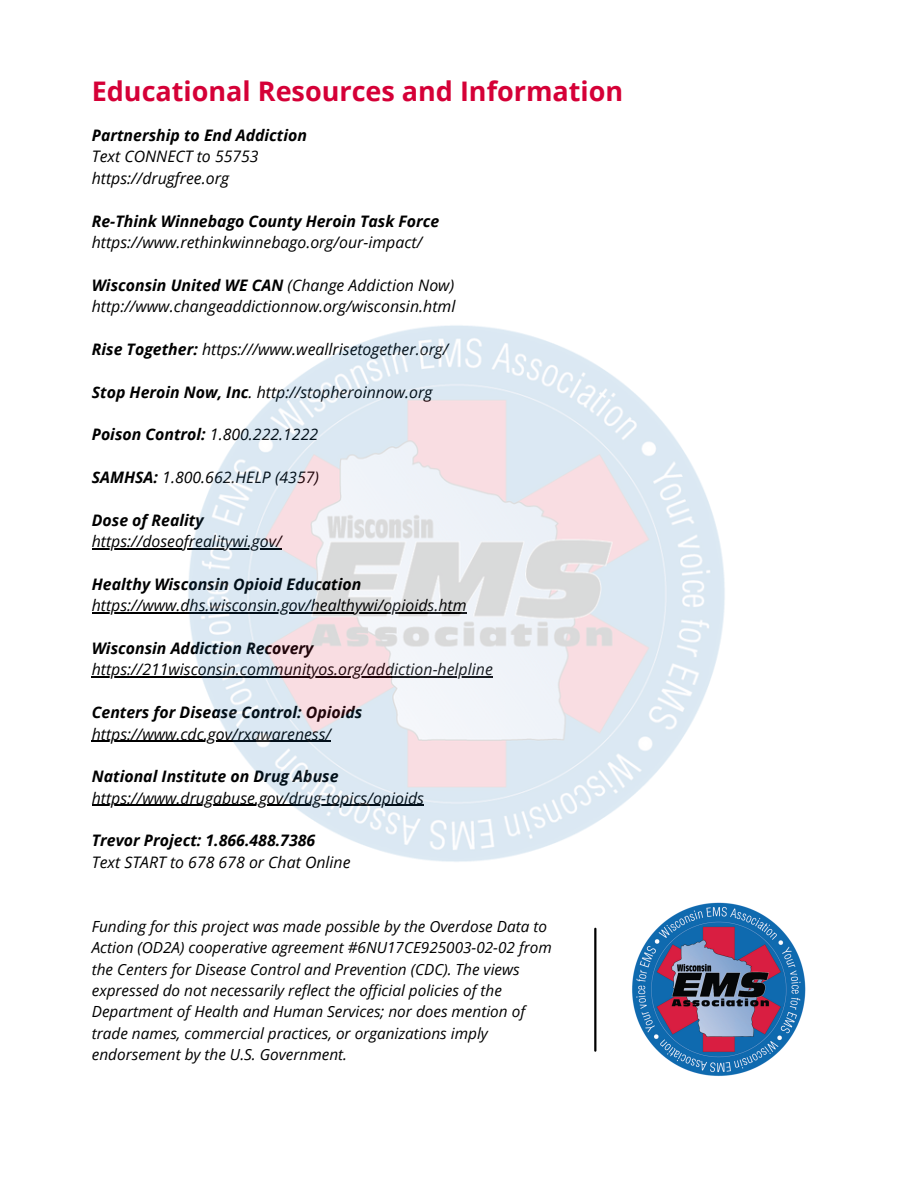
<style>
.page{position:relative;width:918px;height:1188px;background:#fff}
.page>*{position:absolute;margin:0;border:0;box-sizing:border-box;transform-origin:0 0}
.t1{font:700 27px "Open Sans";color:#d50037}
.t2{font:italic 15.9px/21.3px "Open Sans";color:#000}
.t3{font:italic 700 15.9px "Open Sans";color:#000}
.t4{font:italic 15.3px/21.3px "Open Sans";color:#000}
.s1{font-weight:700}
.s2{font-weight:400}
</style>
<div class="page">
<img style="left:632px;top:912px;width:174px;height:164px">
<hr style="left:594px;top:929px;width:2px;height:122px;background:#000">
<hr style="left:92px;top:548px;width:190px;height:1px;background:#000">
<hr style="left:92px;top:612px;width:375px;height:2px;background:#000">
<hr style="left:92px;top:677px;width:393px;height:1px;background:#000">
<hr style="left:92px;top:741px;width:239px;height:1px;background:#000">
<hr style="left:92px;top:805px;width:84px;height:1px;background:#000">
<img style="left:129px;top:325px;width:629px;height:587px">
<h1 class="t1" style="left:92px;top:73px;width:533px">Educational Resources and Information</h1>
<p class="t3" style="left:92px;top:124px;width:217px">Partnership to End Addiction</p>
<p class="t2" style="left:92px;top:146px;width:168px">Text CONNECT to 55753 https://drugfree.org</p>
<p class="t3" style="left:92px;top:210px;width:349px">Re-Think Winnebago County Heroin Task Force</p>
<p class="t2" style="left:92px;top:231px;width:332px">https://www.rethinkwinnebago.org/our-impact/</p>
<p class="t2" style="left:92px;top:274px;width:365px"><span class="s1">Wisconsin United WE CAN</span> (Change Addiction Now) http://www.changeaddictionnow.org/wisconsin.html</p>
<p class="t2" style="left:92px;top:338px;width:358px"><span class="s1">Rise Together:</span> https:///www.weallrisetogether.org/</p>
<p class="t2" style="left:92px;top:381px;width:342px"><span class="s1">Stop Heroin Now, Inc</span>. http://stopheroinnow.org</p>
<p class="t3" style="left:92px;top:423px;width:228px">Poison Control: <span class="s2">1.800.222.1222</span></p>
<p class="t2" style="left:92px;top:466px;width:229px"><span class="s1">SAMHSA:</span> 1.800.662.HELP (4357)</p>
<p class="t3" style="left:92px;top:509px;width:113px">Dose of Reality</p>
<p class="t2" style="left:92px;top:530px;width:191px">https://doseofrealitywi.gov/</p>
<p class="t3" style="left:92px;top:573px;width:271px">Healthy Wisconsin Opioid Education</p>
<p class="t2" style="left:92px;top:595px;width:376px">https://www.dhs.wisconsin.gov/healthywi/opioids.htm</p>
<p class="t3" style="left:92px;top:637px;width:223px">Wisconsin Addiction Recovery</p>
<p class="t2" style="left:92px;top:659px;width:403px">https://211wisconsin.communityos.org/addiction-helpline</p>
<p class="t3" style="left:92px;top:701px;width:272px">Centers for Disease Control: Opioids</p>
<p class="t2" style="left:92px;top:723px;width:241px">https://www.cdc.gov/rxawareness/</p>
<p class="t3" style="left:92px;top:765px;width:248px">National Institute on Drug Abuse</p>
<p class="t2" style="left:92px;top:787px;width:334px">https://www.drugabuse.gov/drug-topics/opioids</p>
<p class="t3" style="left:92px;top:829px;width:225px">Trevor Project: 1.866.488.7386</p>
<p class="t2" style="left:92px;top:851px;width:260px">Text START to 678 678 or Chat Online</p>
<p class="t4" style="left:92px;top:915px;width:462px">Funding for this project was made possible by the Overdose Data to Action (OD2A) cooperative agreement #6NU17CE925003-02-02 from the Centers for Disease Control and Prevention (CDC). The views expressed do not necessarily reflect the official policies of the Department of Health and Human Services; nor does mention of trade names, commercial practices, or organizations imply endorsement by the U.S. Government.</p>
</div>
